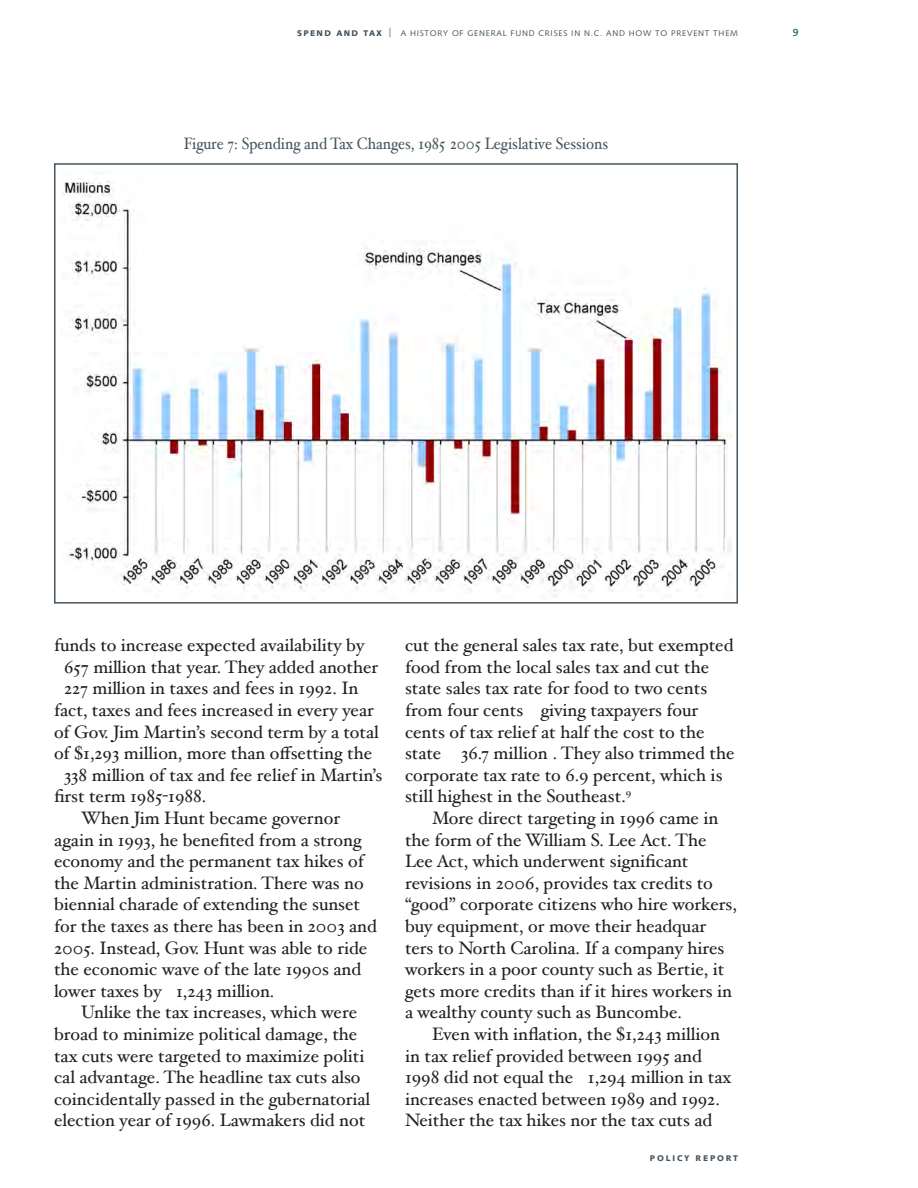
<style>
.page{position:relative;width:918px;height:1188px;background:#fff}
.page>*{position:absolute;margin:0;border:0;box-sizing:border-box;transform-origin:0 0}
.Body_text{font:18px/21.6px "Hoefler Text";color:#231f20}
.Table_header{font:16.5px "Hoefler Text";color:#45555f;scale:.91 1}
.t1{font:8.25px "Syntax";letter-spacing:.09em;color:#45555f}
.t2{font:900 8.25px "Syntax";letter-spacing:.22em;color:#45555f}
.s1{font-weight:900}
.s2{font-size:12.3px}
</style>
<div class="page">
<div style="left:54px;top:163px;width:684px;height:441px;border:2px solid #45555f"></div>
<img style="left:62px;top:180px;width:669px;height:417px">
<p class="t1" style="left:297px;top:28px;width:442px"><span class="s1">SPEND AND TAX</span> <span class="s2">|</span> A HISTORY OF GENERAL FUND CRISES IN N .C. AND HOW TO PREVENT THEM</p>
<p class="Table_header" style="left:184px;top:134px;width:468px">Figure 7: Spending and Tax Changes, 1985-2005 Legislative Sessions</p>
<p class="Body_text" style="left:54px;top:634px;width:330px">funds to increase expected availability by $657 million that year. They added another $227 million in taxes and fees in 1992. In fact, taxes and fees increased in every year of Gov. Jim Martin’s second term by a total of $1,293 million, more than offsetting the $338 million of tax and fee relief in Martin’s first term 1985-1988.</p>
<p class="Body_text" style="left:54px;top:807px;width:324px;text-indent:27px">When Jim Hunt became governor again in 1993, he benefited from a strong economy and the permanent tax hikes of the Martin administration. There was no biennial charade of extending the sunset for the taxes as there has been in 2003 and 2005. Instead, Gov. Hunt was able to ride the economic wave of the late 1990s and lower taxes by $1,243 million.</p>
<p class="Body_text" style="left:54px;top:1001px;width:318px;text-indent:27px">Unlike the tax increases, which were broad to minimize political damage, the tax cuts were targeted to maximize politi cal advantage. The headline tax cuts also coincidentally passed in the gubernatorial election year of 1996. Lawmakers did not</p>
<p class="Body_text" style="left:405px;top:634px;width:331px">cut the general sales tax rate, but exempted food from the local sales tax and cut the state sales tax rate for food to two cents from four cents – giving taxpayers four cents of tax relief at half the cost to the state ($36.7 million). They also trimmed the corporate tax rate to 6.9 percent, which is still highest in the Southeast.<sup>9</sup></p>
<p class="Body_text" style="left:405px;top:807px;width:333px;text-indent:27px">More direct targeting in 1996 came in the form of the William S. Lee Act. The Lee Act, which underwent significant revisions in 2006, provides tax credits to “good” corporate citizens who hire workers, buy equipment, or move their headquar ters to North Carolina. If a company hires workers in a poor county such as Bertie, it gets more credits than if it hires workers in a wealthy county such as Buncombe.</p>
<p class="Body_text" style="left:405px;top:1023px;width:328px;text-indent:27px">Even with inflation, the $1,243 million in tax relief provided between 1995 and 1998 did not equal the $1,294 million in tax increases enacted between 1989 and 1992.<br>Neither the tax hikes nor the tax cuts ad</p>
<p class="t2" style="left:650px;top:1153px;width:90px">POLICY REPORT</p>
</div>
